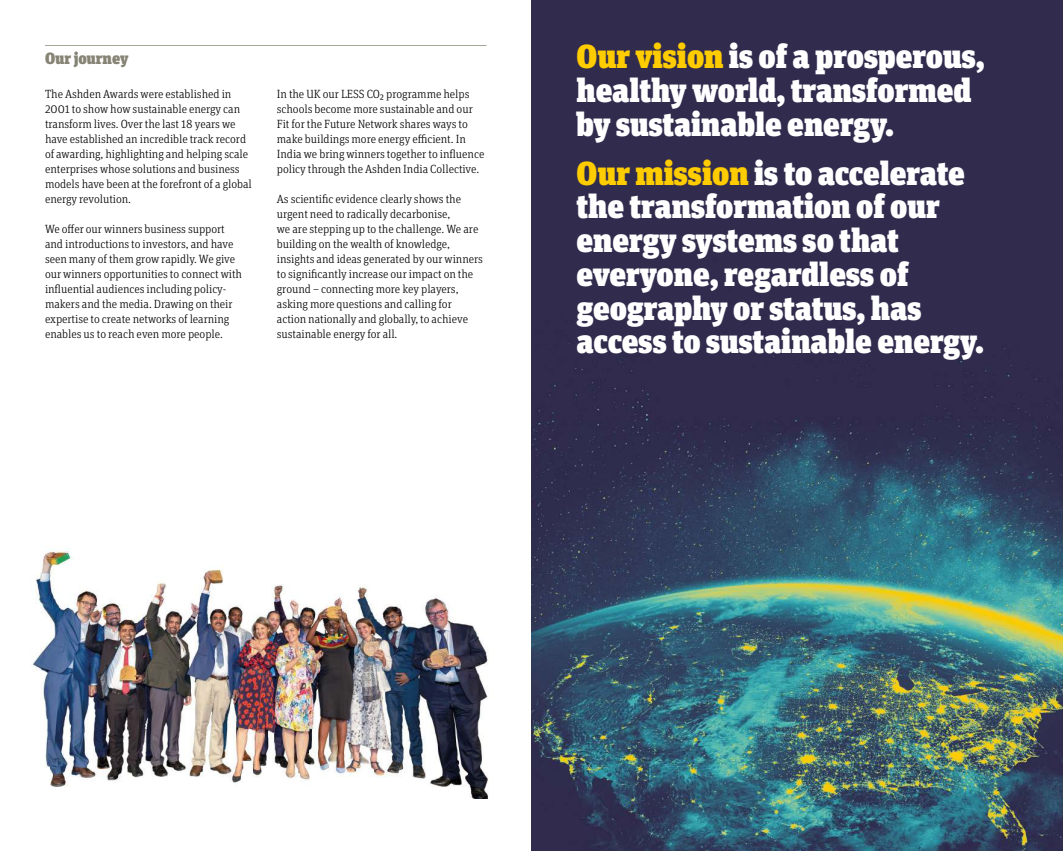
<style>
.page{position:relative;width:1063px;height:851px;background:#fff}
.page>*{position:absolute;margin:0;border:0;box-sizing:border-box;transform-origin:0 0}
.t1{font:900 33.25px/33.8px "Unit Slab Pro";color:#fff}
.t2{font:900 16.25px "Unit Slab Pro";color:#868475}
.t3{font:300 11.88px/15px "Unit Slab Pro";letter-spacing:-.005em;color:#000}
.s1{color:#fc0}
</style>
<div class="page">
<hr style="left:45px;top:45px;width:441px;height:1px;background:#a7a597">
<img style="left:33px;top:548px;width:455px;height:250px">
<img style="left:531px;top:0;width:532px;height:850px">
<h2 class="t2" style="left:45px;top:52px;width:85px">Our journey</h2>
<h1 class="t1" style="left:576px;top:42px;width:410px"><span class="s1">Our vision</span> is of a prosperous, healthy world, transformed by sustainable energy.</h1>
<h1 class="t1" style="left:576px;top:158px;width:409px"><span class="s1">Our mission</span> is to accelerate the transformation of our energy systems so that everyone, regardless of geography or status, has access to sustainable energy.</h1>
<p class="t3" style="left:45px;top:87px;width:208px">The Ashden Awards were established in 2001 to show how sustainable energy can transform lives. Over the last 18 years we have established an incredible track record of awarding, highlighting and helping scale enterprises whose solutions and business models have been at the forefront of a global energy revolution.</p>
<p class="t3" style="left:45px;top:222px;width:199px">We offer our winners business support and introductions to investors, and have seen many of them grow rapidly. We give our winners opportunities to connect with influential audiences including policy&shy;makers and the media. Drawing on their expertise to create networks of learning enables us to reach even more people.</p>
<p class="t3" style="left:277px;top:87px;width:209px">In the UK our LESS CO₂ programme helps schools become more sustainable and our Fit for the Future Network shares ways to make buildings more energy efficient. In India we bring winners together to influence policy through the Ashden India Collective.</p>
<p class="t3" style="left:277px;top:192px;width:208px">As scientific evidence clearly shows the urgent need to radically decarbonise,<br>we are stepping up to the challenge. We are building on the wealth of knowledge, insights and ideas generated by our winners to significantly increase our impact on the ground – connecting more key players, asking more questions and calling for action nationally and globally, to achieve sustainable energy for all.</p>
</div>
